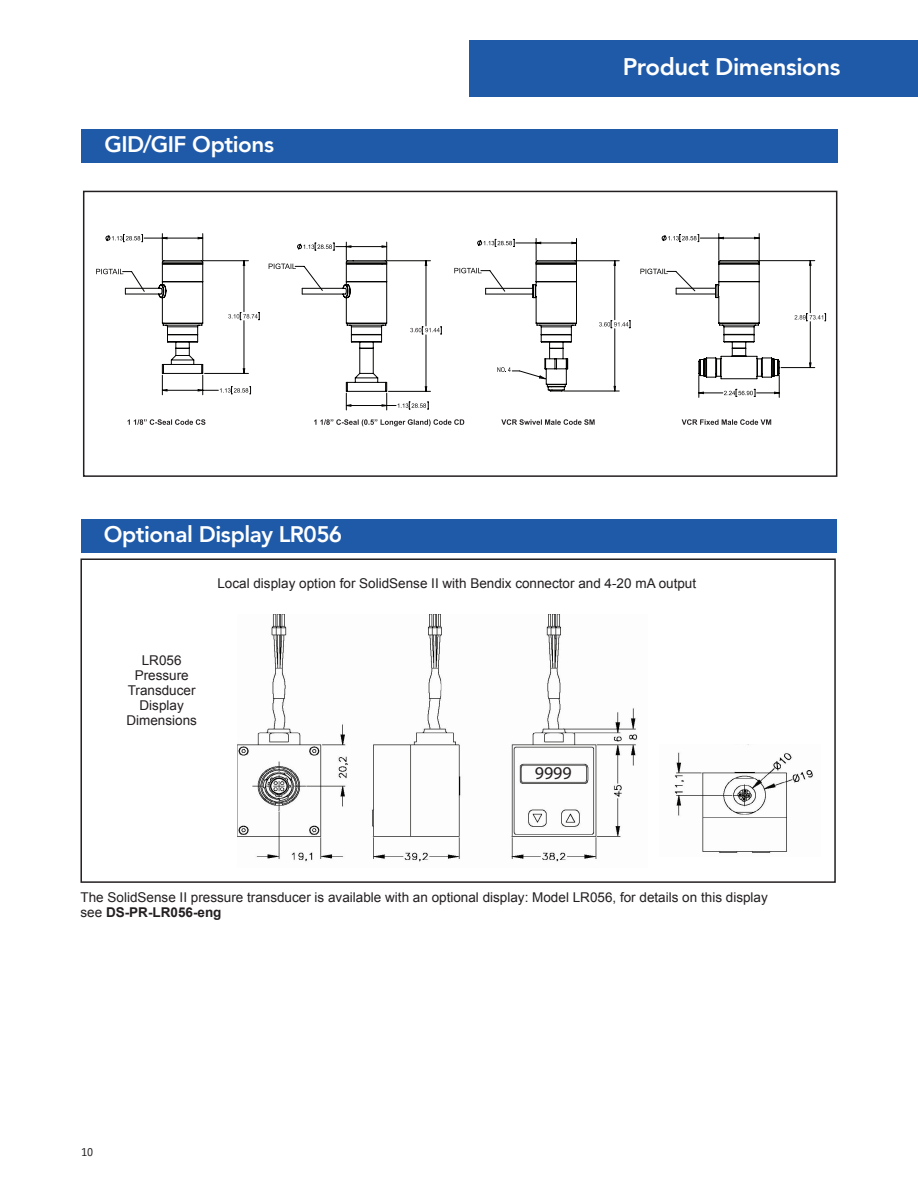
<style>
.page{position:relative;width:918px;height:1188px;background:#fff}
.page>*{position:absolute;margin:0;border:0;box-sizing:border-box;transform-origin:0 0}
.broDS-Mid-page_SH{font:800 24px "Avenir LT";letter-spacing:-.02em;color:#fff}
.broDS-Mid-page_SH-2{font:800 22.5px "Avenir LT";letter-spacing:-.02em;color:#fff}
.t1{font:300 21px "Vialog LT";color:#fff}
.t2{font:18px "Myriad Pro";color:#231f20}
.t3{font:13.5px "Arial";color:#231f20}
.t4{font:700 13.5px "Arial";color:#231f20}
.t5{font:300 12px "Vialog LT";color:#231f20}
.s1{font-weight:400}
</style>
<div class="page">
<div style="left:469px;top:40px;width:449px;height:57px;background:#1f5aa9"></div>
<img style="left:237px;top:615px;width:401px;height:247px">
<img style="left:674px;top:752px;width:139px;height:101px">
<svg style="left:96px;top:233px;width:164px;height:162px"></svg>
<svg style="left:269px;top:242px;width:173px;height:168px"></svg>
<svg style="left:640px;top:233px;width:186px;height:165px"></svg>
<svg style="left:128px;top:419px;width:77px;height:6px"></svg>
<svg style="left:314px;top:419px;width:150px;height:7px"></svg>
<svg style="left:501px;top:419px;width:94px;height:6px"></svg>
<svg style="left:682px;top:419px;width:89px;height:6px"></svg>
<svg style="left:454px;top:238px;width:176px;height:153px"></svg>
<div style="left:81px;top:129px;width:757px;height:34px;background:#1f5aa9"></div>
<div style="left:81px;top:519px;width:756px;height:34px;background:#1f5aa9"></div>
<div style="left:83px;top:191px;width:754px;height:286px;border:2px solid #231f20"></div>
<div style="left:80px;top:558px;width:756px;height:325px;border:2px solid #231f20"></div>
<p class="broDS-Mid-page_SH-2" style="left:104px;top:131px;width:171px">GID/GIF Options</p>
<p class="t1" style="left:100px;top:520px;width:189px">Optional Display LR056</p>
<p class="broDS-Mid-page_SH-2" style="left:104px;top:521px;width:240px">Optional Display LR056</p>
<p class="broDS-Mid-page_SH" style="left:623px;top:53px;width:219px">Product Dimensions</p>
<p class="t3" style="left:217px;top:575px;width:480px">Local display option for SolidSense II with Bendix connector and 4-20 mA output</p>
<p class="t3" style="left:142px;top:652px;width:41px">LR056</p>
<p class="t3" style="left:135px;top:667px;width:56px">Pressure</p>
<p class="t3" style="left:128px;top:682px;width:69px">Transducer</p>
<p class="t3" style="left:140px;top:697px;width:46px">Display</p>
<p class="t3" style="left:126px;top:712px;width:72px">Dimensions</p>
<p class="t2" style="left:535px;top:764px;width:38px">9999</p>
<p class="t3" style="left:81px;top:888px;width:689px">The SolidSense II pressure transducer is available with an optional display: Model LR056, for details on this display</p>
<p class="t4" style="left:81px;top:903px;width:143px"><span class="s1">see</span> DS-PR-LR056-eng</p>
<p class="t5" style="left:81px;top:1145px;width:14px">10</p>
</div>
